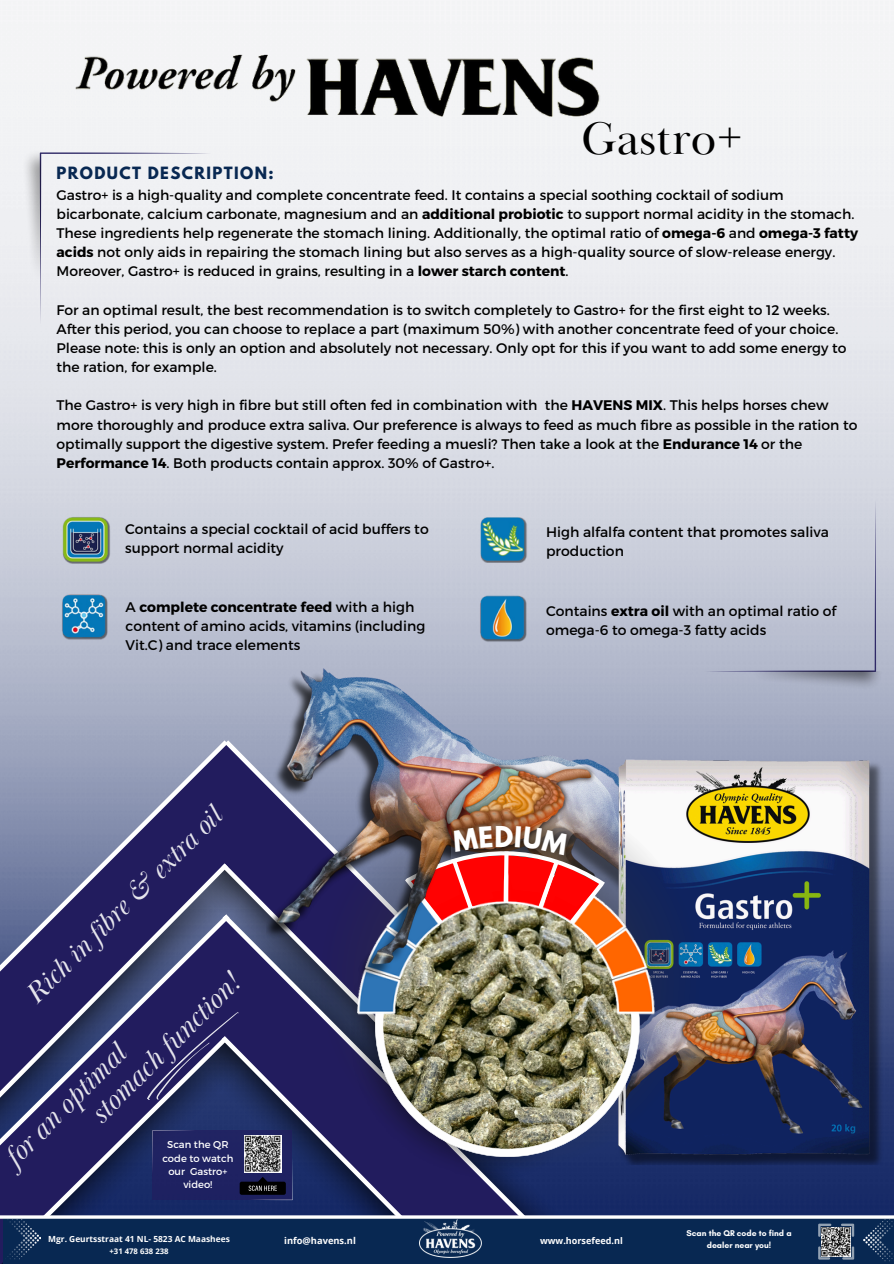
<style>
.page{position:relative;width:894px;height:1264px;background:#fff}
.page>*{position:absolute;margin:0;border:0;box-sizing:border-box;transform-origin:0 0}
.t1{font:46.95px "Baskerville Display PT";color:#000}
.t2{font:italic 29.25px/30.3px "Baskerville Display PT";color:#fff}
.t3{font:italic 28.5px "Baskerville Display PT";color:#fff}
.t4{font:700 25.5px "League Spartan";color:#fff}
.t5{font:700 15px "League Spartan";letter-spacing:.09em;color:#082852}
.t6{font:13.95px/19.2px "Montserrat";color:#000}
.t7{font:9.9px/13.2px "Montserrat";color:#fff;text-align:center}
.t8{font:700 9.3px "Open Sans";color:#fefefe}
.t9{font:700 9px "Open Sans";color:#fefefe}
.t10{font:700 8.55px/11.9px "Glacial Indifference";color:#fff;text-align:center}
.t11{font:700 8.4px "Open Sans";color:#fefefe}
.t12{font:700 7.95px "Glacial Indifference";color:#fff}
.t13{font:700 7.8px "Open Sans";color:#fefefe}
.s1{font-weight:700}
</style>
<div class="page">
<img style="left:0;top:1px;width:893px;height:1214px">
<svg style="left:0;top:735px;width:220px;height:123px;background:#7b80a4"></svg>
<svg style="left:0;top:858px;width:217px;height:387px;background:#4a4c7e"></svg>
<svg style="left:0;top:911px;width:217px;height:255px;background:#3b3a70"></svg>
<svg style="left:220px;top:735px;width:46px;height:123px;background:#423f76"></svg>
<svg style="left:217px;top:858px;width:49px;height:150px;background:#4a4a75"></svg>
<svg style="left:220px;top:911px;width:446px;height:304px;background:#262c66"></svg>
<svg style="left:222px;top:914px;width:8px;height:7px"></svg>
<div style="left:3px;top:1218px;width:890px;height:45px;background:#082852"></div>
<img style="left:419px;top:1219px;width:62px;height:38px">
<img style="left:821px;top:1227px;width:29px;height:29px">
<svg style="left:842px;top:1246px;width:11px;height:13px"></svg>
<svg style="left:818px;top:1246px;width:11px;height:13px"></svg>
<svg style="left:840px;top:1223px;width:13px;height:13px"></svg>
<svg style="left:818px;top:1223px;width:13px;height:13px"></svg>
<svg style="left:863px;top:1218px;width:30px;height:43px"></svg>
<hr style="left:0;top:1215px;width:893px;height:3px;background:#fff">
<div style="left:40px;top:152px;width:171px;height:171px;background:#eeeff2"></div>
<svg style="left:704px;top:501px;width:171px;height:171px;background:#c2c7d6"></svg>
<img style="left:22px;top:149px;width:19px;height:134px">
<img style="left:748px;top:671px;width:134px;height:19px">
<img style="left:266px;top:628px;width:467px;height:379px">
<img style="left:581px;top:750px;width:312px;height:414px">
<img style="left:320px;top:789px;width:379px;height:379px">
<img style="left:347px;top:1006px;width:219px;height:178px">
<img style="left:375px;top:1027px;width:264px;height:130px">
<img style="left:61px;top:515px;width:51px;height:48px">
<img style="left:479px;top:594px;width:49px;height:48px">
<img style="left:478px;top:515px;width:50px;height:47px">
<img style="left:59px;top:592px;width:55px;height:48px">
<img style="left:69px;top:48px;width:233px;height:58px">
<img style="left:302px;top:52px;width:305px;height:72px">
<img style="left:349px;top:865px;width:335px;height:162px">
<img style="left:450px;top:810px;width:134px;height:15px">
<img style="left:266px;top:627px;width:184px;height:379px">
<svg style="left:5px;top:1008px;width:287px;height:251px"></svg>
<img style="left:401px;top:825px;width:209px;height:103px">
<h4 class="t1" style="left:581px;top:110px;width:163px">Gastro+</h4>
<h4 class="t5" style="left:56px;top:165px;width:218px">PRODUCT DESCRIPTION:</h4>
<h4 class="t6" style="left:56px;top:185px;width:802px">Gastro+ is a high-quality and complete concentrate feed. It contains a special soothing cocktail of sodium bicarbonate, calcium carbonate, magnesium and an <span class="s1">additional probiotic</span> to support normal acidity in the stomach.<br>These ingredients help regenerate the stomach lining. Additionally, the optimal ratio of <span class="s1">omega-6</span> and <span class="s1">omega-3 fatty acids</span> not only aids in repairing the stomach lining but also serves as a high-quality source of slow-release energy.<br>Moreover, Gastro+ is reduced in grains, resulting in a <span class="s1">lower starch content</span>.</h4>
<h4 class="t6" style="left:56px;top:299px;width:791px">For an optimal result, the best recommendation is to switch completely to Gastro+ for the first eight to 12 weeks.<br>After this period, you can choose to replace a part (maximum 50%) with another concentrate feed of your choice.<br>Please note: this is only an option and absolutely not necessary. Only opt for this if you want to add some energy to the ration, for example.</h4>
<h4 class="t6" style="left:56px;top:395px;width:802px">The Gastro+ is very high in fibre but still often fed in combination with the <span class="s1">HAVENS MIX</span>. This helps horses chew more thoroughly and produce extra saliva. Our preference is always to feed as much fibre as possible in the ration to optimally support the digestive system. Prefer feeding a muesli? Then take a look at the <span class="s1">Endurance 14</span> or the <span class="s1">Performance 14</span>. Both products contain approx. 30% of Gastro+.</h4>
<p class="t6" style="left:125px;top:518px;width:305px">Contains a special cocktail of acid buffers to support normal acidity</p>
<p class="t6" style="left:125px;top:596px;width:301px">A <span class="s1">complete concentrate feed</span> with a high content of amino acids, vitamins (including<br>Vit.C) and trace elements</p>
<h3 class="t3" style="left:18px;top:985px;width:265px;rotate:-45deg">Rich in fibre &amp; extra oil</h3>
<h2 class="t2" style="left:63px;top:1086px;width:200px;text-indent:-91px;rotate:-45deg">for an optimal<br>stomach function!</h2>
<p class="t7" style="left:162px;top:1137px;width:72px">Scan the QR code to watch our Gastro+ video!</p>
<p class="t11" style="left:48px;top:1233px;width:183px">Mgr. Geurtsstraat 41 NL- 5823 AC Maashees</p>
<p class="t13" style="left:109px;top:1245px;width:60px">+31 478 638 238</p>
<p class="t8" style="left:284px;top:1233px;width:73px">info@havens.nl</p>
<p class="t12" style="left:279px;top:1236px;width:62px">dealer near you!</p>
<p class="t12" style="left:282px;top:1236px;width:62px">dealer near you!</p>
<p class="t6" style="left:546px;top:521px;width:284px">High alfalfa content that promotes saliva production</p>
<p class="t6" style="left:546px;top:600px;width:291px">Contains <span class="s1">extra oil</span> with an optimal ratio of omega-6 to omega-3 fatty acids</p>
<h4 class="t4" style="left:494px;top:823px;width:20px">D</h4>
<h4 class="t9" style="left:540px;top:1233px;width:84px">www.horsefeed.nl</h4>
<p class="t10" style="left:686px;top:1226px;width:106px">Scan the QR code to find a dealer near you!</p>
</div>
